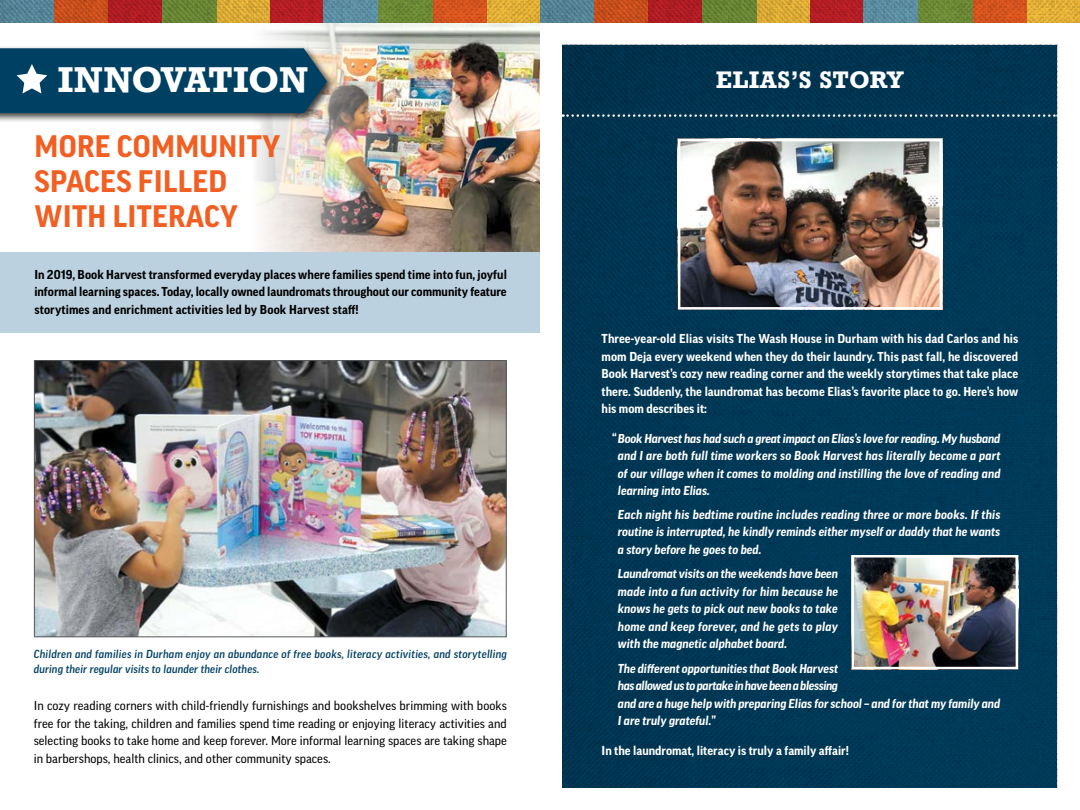
<style>
.page{position:relative;width:1080px;height:810px;background:#fff}
.page>*{position:absolute;margin:0;border:0;box-sizing:border-box;transform-origin:0 0}
.t1{font:700 33.75px "Rockwell";letter-spacing:-.005em;color:#fff}
.t2{font:700 30px/35px "Good Pro";letter-spacing:.01em;color:#f15f22}
.t3{font:700 22.5px "Rockwell";letter-spacing:.02em;color:#fff}
.t4{font:italic 700 12.5px/17.5px "Good Pro";color:#fff;text-align:justify}
.t5{font:700 12.5px/17.5px "Good Pro";color:#fff;text-align:justify}
.t6{font:12.5px/17.5px "Good Pro News";color:#000;text-align:justify}
.t7{font:700 12.5px/17.5px "Good Pro";letter-spacing:.01em;color:#000;text-align:justify}
.t8{font:italic 500 11.25px/15px "Good Pro";letter-spacing:.02em;color:#004163}
</style>
<div class="page">
<img style="left:252px;top:23px;width:288px;height:230px">
<div style="left:0;top:253px;width:540px;height:80px;background:#bcd1e0"></div>
<div style="left:0;top:45px;width:337px;height:78px;background:#000;opacity:.75"></div>
<img style="left:562px;top:45px;width:496px;height:743px">
<img style="left:36px;top:362px;width:469px;height:273px">
<div style="left:34px;top:360px;width:473px;height:277px;border:1px solid #58595b"></div>
<svg style="left:0;top:48px;width:327px;height:65px;background:#0c4968"></svg>
<img style="left:681px;top:142px;width:258px;height:165px">
<div style="left:678px;top:139px;width:264px;height:171px;border:2px solid #fff"></div>
<svg style="left:562px;top:114px;width:496px;height:3px"></svg>
<img style="left:540px;top:0;width:540px;height:23px">
<svg style="left:0;top:0;width:54px;height:23px"></svg>
<svg style="left:323px;top:0;width:55px;height:23px"></svg>
<svg style="left:54px;top:0;width:55px;height:23px"></svg>
<svg style="left:216px;top:0;width:54px;height:23px"></svg>
<svg style="left:486px;top:0;width:54px;height:23px"></svg>
<svg style="left:109px;top:0;width:53px;height:23px"></svg>
<svg style="left:270px;top:0;width:53px;height:23px"></svg>
<svg style="left:432px;top:0;width:54px;height:23px"></svg>
<svg style="left:162px;top:0;width:54px;height:23px"></svg>
<svg style="left:378px;top:0;width:54px;height:23px"></svg>
<img style="left:855px;top:558px;width:160px;height:108px">
<div style="left:852px;top:555px;width:166px;height:114px;border:2px solid #fff"></div>
<h1 class="t1" style="left:58px;top:58px;width:252px">INNOVATION</h1>
<h2 class="t2" style="left:35px;top:129px;width:247px">MORE COMMUNITY<br>SPACES FILLED<br>WITH LITERACY</h2>
<p class="t7" style="left:34px;top:265px;width:474px">In 2019, Book Harvest transformed everyday places where families spend time into fun, joyful informal learning spaces. Today, locally owned laundromats throughout our community feature storytimes and enrichment activities led by Book Harvest staff!</p>
<p class="t8" style="left:34px;top:647px;width:475px">Children and families in Durham enjoy an abundance of free books, literacy activities, and storytelling during their regular visits to launder their clothes.</p>
<p class="t6" style="left:34px;top:697px;width:475px">In cozy reading corners with child-friendly furnishings and bookshelves brimming with books free for the taking, children and families spend time reading or enjoying literacy activities and selecting books to take home and keep forever. More informal learning spaces are taking shape in barbershops, health clinics, and other community spaces.</p>
<h3 class="t3" style="left:716px;top:65px;width:190px">ELIAS’S STORY</h3>
<p class="t5" style="left:602px;top:330px;width:418px">Three-year-old Elias visits The Wash House in Durham with his dad Carlos and his mom Deja every weekend when they do their laundry. This past fall, he discovered Book Harvest’s cozy new reading corner and the weekly storytimes that take place there. Suddenly, the laundromat has become Elias’s favorite place to go. Here’s how his mom describes it:</p>
<p class="t4" style="left:618px;top:430px;width:384px;text-indent:-6px">“Book Harvest has had such a great impact on Elias’s love for reading. My husband and I are both full time workers so Book Harvest has literally become a part of our village when it comes to molding and instilling the love of reading and learning into Elias.</p>
<p class="t4" style="left:618px;top:505px;width:384px">Each night his bedtime routine includes reading three or more books. If this routine is interrupted, he kindly reminds either myself or daddy that he wants a story before he goes to bed.</p>
<p class="t4" style="left:618px;top:565px;width:222px">Laundromat visits on the weekends have been made into a fun activity for him because he knows he gets to pick out new books to take home and keep forever, and he gets to play with the magnetic alphabet board.</p>
<p class="t4" style="left:618px;top:660px;width:384px;text-align:left">The different opportunities that Book Harvest<br>has allowed us to partake in have been a blessing<br>and are a huge help with preparing Elias for school – and for that my family and I are truly grateful.”</p>
<p class="t5" style="left:602px;top:742px;width:249px">In the laundromat, literacy is truly a family affair!</p>
</div>
